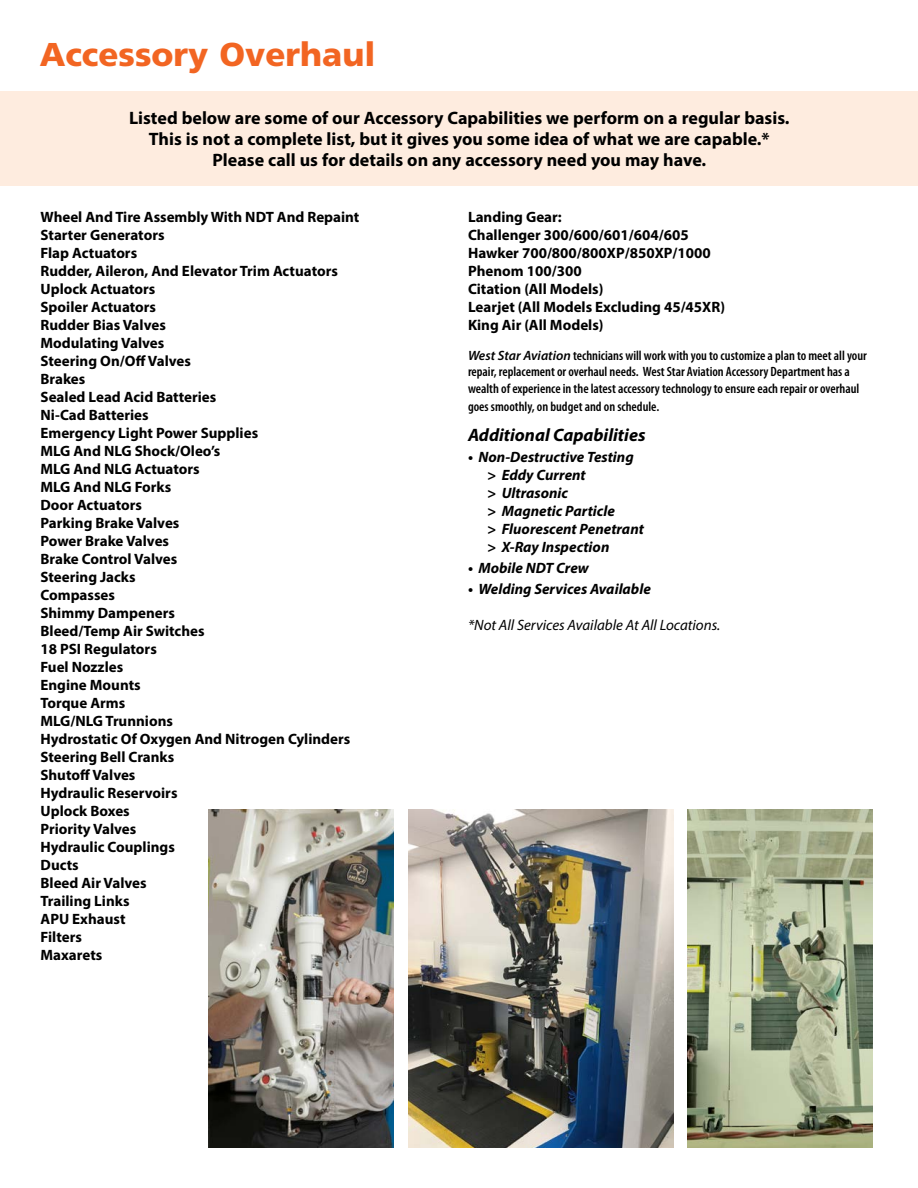
<style>
.page{position:relative;width:918px;height:1188px;background:#fff}
.page>*{position:absolute;margin:0;border:0;box-sizing:border-box;transform-origin:0 0}
.t1{font:900 33px "Frutiger";color:#f26522}
.t2{font:700 18px/21px "Myriad Pro";color:#000;text-align:center}
.t3{font:italic 700 18px "Myriad Pro";color:#000}
.t4{font:700 15px/18px "Myriad Pro";color:#000}
.t5{font:italic 700 15px/18px "Myriad Pro";color:#000}
.t6{font:italic 15px "Myriad Pro";color:#000}
.t7{font:600 condensed 13.5px/16.5px "Myriad Pro";color:#000}
.s1{font-style:italic;font-stretch:normal}
</style>
<div class="page">
<div style="left:0;top:91px;width:918px;height:95px;background:#feecdf"></div>
<img style="left:408px;top:810px;width:265px;height:338px">
<img style="left:209px;top:810px;width:185px;height:338px">
<img style="left:688px;top:810px;width:185px;height:338px">
<h1 class="t1" style="left:40px;top:35px;width:337px">Accessory Overhaul</h1>
<p class="t2" style="left:129px;top:107px;width:662px">Listed below are some of our Accessory Capabilities we perform on a regular basis.<br>This is not a complete list, but it gives you some idea of what we are capable.*<br>Please call us for details on any accessory need you may have.</p>
<p class="t4" style="left:40px;top:207px;width:320px">Wheel And Tire Assembly With NDT And Repaint<br>Starter Generators<br>Flap Actuators<br>Rudder, Aileron, And Elevator Trim Actuators<br>Uplock Actuators<br>Spoiler Actuators<br>Rudder Bias Valves<br>Modulating Valves<br>Steering On/Off Valves<br>Brakes<br>Sealed Lead Acid Batteries<br>Ni-Cad Batteries<br>Emergency Light Power Supplies<br>MLG And NLG Shock/Oleo’s<br>MLG And NLG Actuators<br>MLG And NLG Forks<br>Door Actuators<br>Parking Brake Valves<br>Power Brake Valves<br>Brake Control Valves<br>Steering Jacks<br>Compasses<br>Shimmy Dampeners<br>Bleed/Temp Air Switches<br>18 PSI Regulators<br>Fuel Nozzles<br>Engine Mounts<br>Torque Arms<br>MLG/NLG Trunnions<br>Hydrostatic Of Oxygen And Nitrogen Cylinders<br>Steering Bell Cranks<br>Shutoff Valves<br>Hydraulic Reservoirs<br>Uplock Boxes<br>Priority Valves<br>Hydraulic Couplings<br>Ducts<br>Bleed Air Valves<br>Trailing Links<br>APU Exhaust<br>Filters<br>Maxarets</p>
<p class="t4" style="left:468px;top:207px;width:259px">Landing Gear:<br>Challenger 300/600/601/604/605<br>Hawker 700/800/800XP/850XP/1000<br>Phenom 100/300<br>Citation (All Models)<br>Learjet (All Models Excluding 45/45XR)<br>King Air (All Models)</p>
<p class="t7" style="left:468px;top:347px;width:400px"><span class="s1">West Star Aviation</span> technicians will work with you to customize a plan to meet all your repair, replacement or overhaul needs. West Star Aviation Accessory Department has a wealth of experience in the latest accessory technology to ensure each repair or overhaul</p>
<p class="t7" style="left:468px;top:398px;width:193px">goes smoothly, on budget and on schedule.</p>
<p class="t3" style="left:468px;top:423px;width:179px">Additional Capabilities</p>
<p class="t5" style="left:487px;top:447px;width:158px;text-indent:-19px">• Non-Destructive Testing &gt; Eddy Current<br>&gt; Ultrasonic<br>&gt; Magnetic Particle<br>&gt; Fluorescent Penetrant &gt; X-Ray Inspection</p>
<p class="t5" style="left:468px;top:558px;width:122px">• Mobile NDT Crew</p>
<p class="t5" style="left:468px;top:579px;width:184px">• Welding Services Available</p>
<p class="t6" style="left:468px;top:615px;width:254px">*Not All Services Available At All Locations.</p>
</div>
